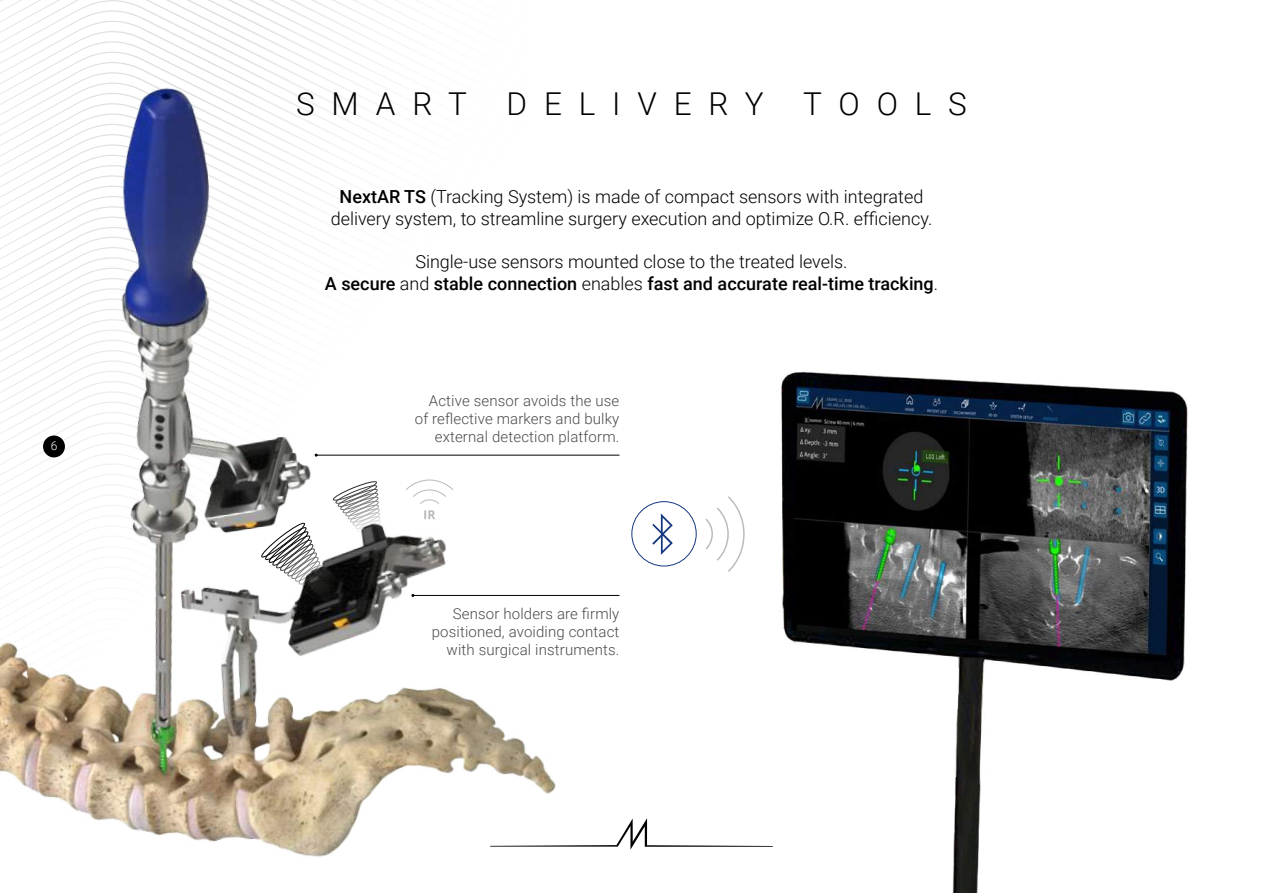
<style>
.page{position:relative;width:1263px;height:893px;background:#fff}
.page>*{position:absolute;margin:0;border:0;box-sizing:border-box;transform-origin:0 0}
.t1{font:300 31.5px "Roboto";letter-spacing:.535em;color:#000}
.t2{font:300 18px/21.6px "Roboto";color:#000;text-align:center}
.t3{font:300 15px/18px "Roboto";letter-spacing:.01em;color:#4a4a49;text-align:right}
.t4{font:300 12px "Roboto";color:#fff}
.s1{font-weight:500}
</style>
<div class="page">
<svg style="left:613px;top:818px;width:104px;height:32px"></svg>
<img style="left:717px;top:371px;width:471px;height:522px">
<div style="left:631px;top:501px;width:65px;height:65px;border:1px solid #14387f;border-radius:50%"></div>
<svg style="left:652px;top:513px;width:21px;height:42px"></svg>
<svg style="left:705px;top:495px;width:40px;height:78px"></svg>
<hr style="left:316px;top:455px;width:303px;height:1px;background:#000">
<hr style="left:413px;top:595px;width:206px;height:1px;background:#000">
<img style="left:0;top:20px;width:613px;height:837px">
<svg style="left:258px;top:522px;width:67px;height:66px"></svg>
<svg style="left:332px;top:472px;width:50px;height:67px"></svg>
<svg style="left:405px;top:479px;width:49px;height:40px"></svg>
<p class="t4" style="left:51px;top:438px;width:8px">6</p>
<h1 class="t1" style="left:296px;top:82px;width:172px">SMART</h1>
<h1 class="t1" style="left:507px;top:82px;width:258px">DELIVERY</h1>
<h1 class="t1" style="left:803px;top:82px;width:165px">TOOLS</h1>
<p class="t2" style="left:331px;top:185px;width:603px"><span class="s1">NextAR TS</span> (Tracking System) is made of compact sensors with integrated delivery system, to streamline surgery execution and optimize O.R. efficiency.</p>
<p class="t2" style="left:325px;top:250px;width:615px">Single-use sensors mounted close to the treated levels.<br><span class="s1">A secure</span> and <span class="s1">stable connection</span> enables <span class="s1">fast and accurate real-time tracking</span>.</p>
<p class="t3" style="left:415px;top:391px;width:206px">Active sensor avoids the use of reflective markers and bulky external detection platform.</p>
<p class="t3" style="left:432px;top:604px;width:189px">Sensor holders are firmly positioned, avoiding contact with surgical instruments.</p>
</div>
